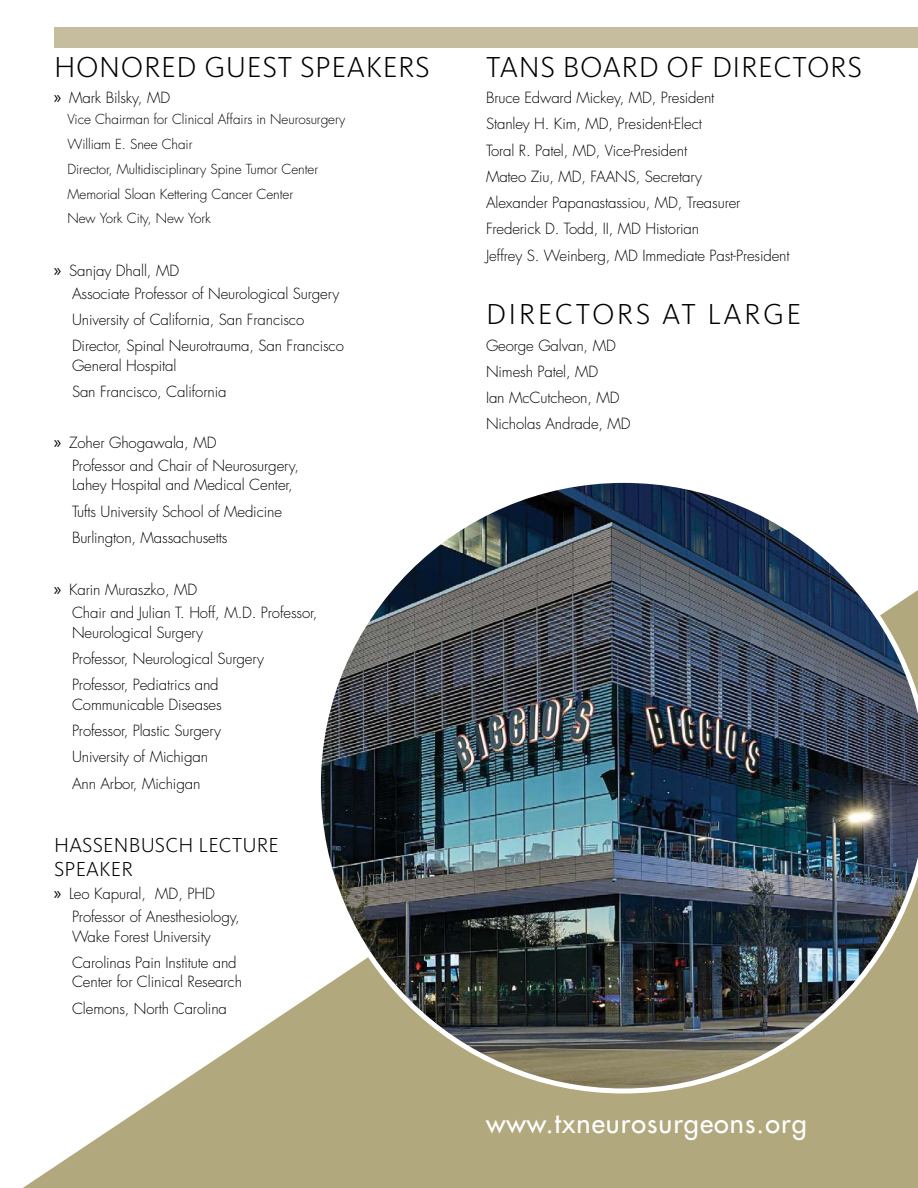
<style>
.page{position:relative;width:918px;height:1188px;background:#fff}
.page>*{position:absolute;margin:0;border:0;box-sizing:border-box;transform-origin:0 0}
.t1{font:300 30px "Kievit Pro";letter-spacing:.02em;color:#000}
.t2{font:300 30px "Kievit Pro";letter-spacing:.08em;color:#000}
.t3{font:27px "Futura";letter-spacing:.04em;color:#fff}
.t4{font:300 21px/24px "Kievit Pro";letter-spacing:.01em;color:#000}
.t5{font:300 15px/26.2px "Futura";letter-spacing:-.01em;color:#000}
.t6{font:300 13.5px/24.8px "Futura";letter-spacing:-.005em;color:#000}
.s1{font-family:"Myriad Pro";font-weight:400;font-size:18px}
</style>
<div class="page">
<div style="left:54px;top:28px;width:864px;height:20px;background:#c5bd9e"></div>
<svg style="left:23px;top:992px;width:895px;height:196px;fill:#b2a87e"></svg>
<img style="left:316px;top:482px;width:602px;height:612px">
<h1 class="t1" style="left:54px;top:49px;width:377px">HONORED GUEST SPEAKERS</h1>
<p class="t5" style="left:54px;top:85px;width:118px"><span class="s1">»</span> Mark Bilsky, MD</p>
<p class="t6" style="left:68px;top:107px;width:280px">Vice Chairman for Clinical Affairs in Neurosurgery William E. Snee Chair<br>Director, Multidisciplinary Spine Tumor Center Memorial Sloan Kettering Cancer Center<br>New York City, New York</p>
<p class="t5" style="left:72px;top:259px;width:269px;line-height:22.8px;text-indent:-18px"><span class="s1">»</span> Sanjay Dhall, MD<br>Associate Professor of Neurological Surgery</p>
<p class="t5" style="left:72px;top:307px;width:273px">University of California, San Francisco<br>Director, Spinal Neurotrauma, San Francisco</p>
<p class="t5" style="left:72px;top:352px;width:156px">General Hospital<br>San Francisco, California</p>
<p class="t5" style="left:72px;top:431px;width:229px;line-height:22.8px;text-indent:-18px"><span class="s1">»</span> Zoher Ghogawala, MD<br>Professor and Chair of Neurosurgery,</p>
<p class="t5" style="left:72px;top:472px;width:222px">Lahey Hospital and Medical Center,<br>Tufts University School of Medicine<br>Burlington, Massachusetts</p>
<p class="t5" style="left:72px;top:579px;width:247px;line-height:22.8px;text-indent:-18px"><span class="s1">»</span> Karin Muraszko, MD<br>Chair and Julian T. Hoff, M.D. Professor,</p>
<p class="t5" style="left:72px;top:619px;width:193px">Neurological Surgery<br>Professor, Neurological Surgery<br>Professor, Pediatrics and</p>
<p class="t5" style="left:72px;top:691px;width:151px">Communicable Diseases<br>Professor, Plastic Surgery<br>University of Michigan<br>Ann Arbor, Michigan</p>
<h3 class="t4" style="left:54px;top:833px;width:226px">HASSENBUSCH LECTURE<br>SPEAKER</h3>
<p class="t5" style="left:72px;top:882px;width:169px;line-height:22.8px;text-indent:-18px"><span class="s1">»</span> Leo Kapural, MD, PHD<br>Professor of Anesthesiology,</p>
<p class="t5" style="left:72px;top:923px;width:166px">Wake Forest University<br>Carolinas Pain Institute and</p>
<p class="t5" style="left:72px;top:969px;width:172px">Center for Clinical Research<br>Clemons, North Carolina</p>
<h1 class="t1" style="left:486px;top:49px;width:377px">TANS BOARD OF DIRECTORS</h1>
<p class="t5" style="left:486px;top:85px;width:305px">Bruce Edward Mickey, MD, President<br>Stanley H. Kim, MD, President-Elect<br>Toral R. Patel, MD, Vice-President<br>Mateo Ziu, MD, FAANS, Secretary<br>Alexander Papanastassiou, MD, Treasurer Frederick D. Todd, II, MD Historian<br>Jeffrey S. Weinberg, MD Immediate Past-President</p>
<h1 class="t2" style="left:486px;top:296px;width:317px">DIRECTORS AT LARGE</h1>
<p class="t5" style="left:486px;top:332px;width:146px">George Galvan, MD<br>Nimesh Patel, MD<br>Ian McCutcheon, MD<br>Nicholas Andrade, MD</p>
<h2 class="t3" style="left:486px;top:1106px;width:322px">www.txneurosurgeons.org</h2>
</div>
